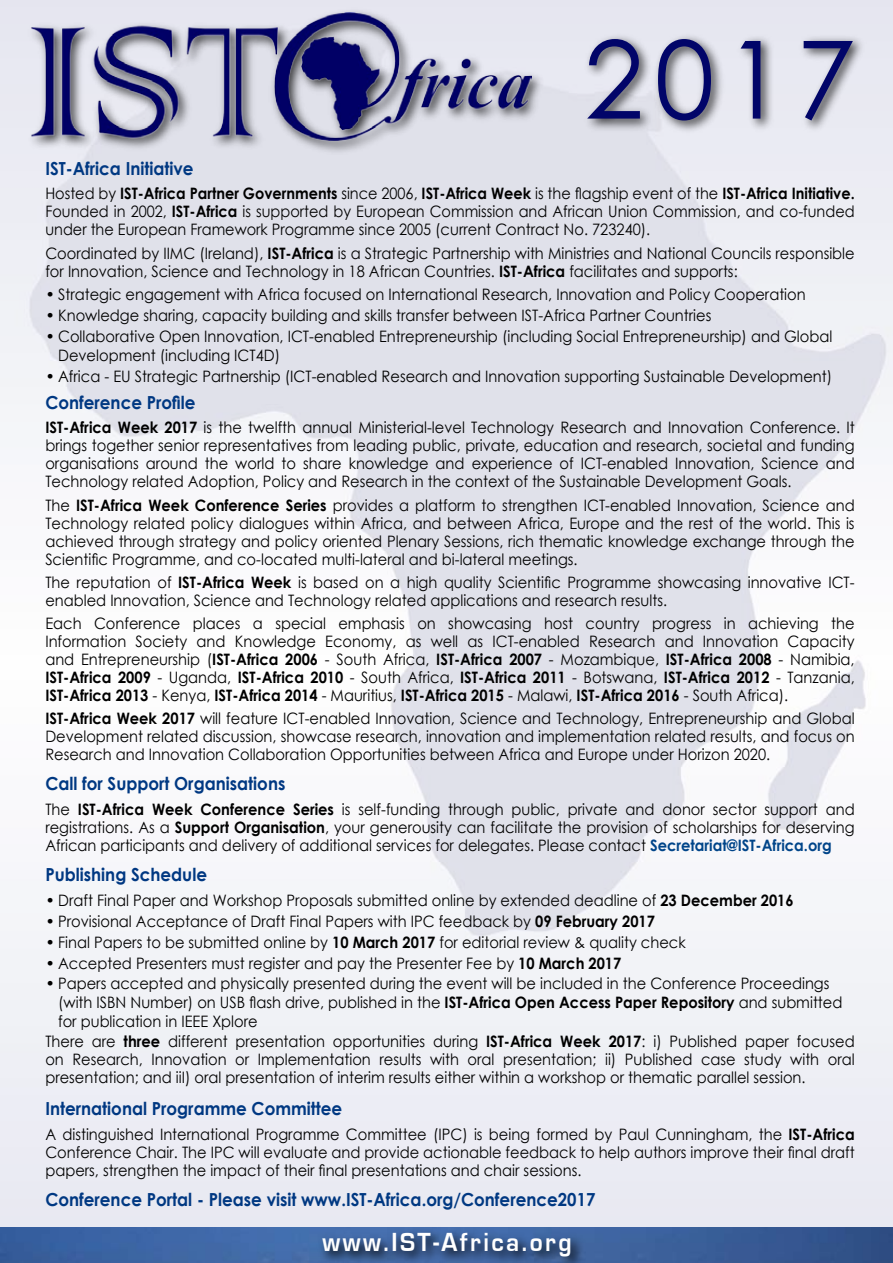
<style>
.page{position:relative;width:893px;height:1263px;background:#fff}
.page>*{position:absolute;margin:0;border:0;box-sizing:border-box;transform-origin:0 0}
.t1{font:108px "Century Gothic";color:#010569}
.t2{font:700 27px "Eurostile";letter-spacing:.1em;color:#fff;scale:.93 1}
.t3{font:700 18px "Century Gothic";color:#003882;scale:.93 1}
.t4{font:15.75px/18px "Century Gothic";color:#000;text-align:justify;scale:.93 1}
.t5{font:15.75px/18.8px "Century Gothic";color:#000}
.t6{font:15.75px/18px "Century Gothic";color:#000;text-align:justify;scale:.92 1}
.s1{font-weight:700}
.s2{font-weight:700;color:#004489}
</style>
<div class="page">
<div style="left:26px;top:7px;width:520px;height:149px;background:#000;opacity:.75"></div>
<img style="left:21px;top:13px;width:511px;height:127px">
<div style="left:582px;top:32px;width:285px;height:104px;background:#000;opacity:.75"></div>
<img style="left:0;top:1227px;width:893px;height:36px">
<svg style="left:317px;top:1227px;width:269px;height:36px"></svg>
<h1 class="t1" style="left:584px;top:4px;width:273px">2017</h1>
<p class="t3" style="left:45px;top:155px;width:161px">IST-Africa Initiative</p>
<p class="t6" style="left:45px;top:185px;width:881px">Hosted by <span class="s1">IST-Africa Partner Governments</span> since 2006, <span class="s1">IST-Africa Week</span> is the flagship event of the <span class="s1">IST-Africa Initiative.<br></span>Founded in 2002, <span class="s1">IST-Africa</span> is supported by European Commission and African Union Commission, and co-funded under the European Framework Programme since 2005 (current Contract No. 723240).</p>
<p class="t4" style="left:45px;top:244px;width:872px">Coordinated by IIMC (Ireland), <span class="s1">IST-Africa</span> is a Strategic Partnership with Ministries and National Councils responsible for Innovation, Science and Technology in 18 African Countries. <span class="s1">IST-Africa</span> facilitates and supports:</p>
<p class="t5" style="left:45px;top:285px;width:762px">• Strategic engagement with Africa focused on International Research, Innovation and Policy Cooperation</p>
<p class="t5" style="left:45px;top:306px;width:667px">• Knowledge sharing, capacity building and skills transfer between IST-Africa Partner Countries</p>
<p class="t5" style="left:58px;top:327px;width:776px;text-indent:-13px">• Collaborative Open Innovation, ICT-enabled Entrepreneurship (including Social Entrepreneurship) and Global<br>Development (including ICT4D)</p>
<p class="t5" style="left:45px;top:366px;width:788px">• Africa - EU Strategic Partnership (ICT-enabled Research and Innovation supporting Sustainable Development)</p>
<p class="t3" style="left:45px;top:389px;width:163px">Conference Profile</p>
<p class="t4" style="left:45px;top:418px;width:872px"><span class="s1">IST-Africa Week 2017</span> is the twelfth annual Ministerial-level Technology Research and Innovation Conference. It brings together senior representatives from leading public, private, education and research, societal and funding organisations around the world to share knowledge and experience of ICT-enabled Innovation, Science and Technology related Adoption, Policy and Research in the context of the Sustainable Development Goals.</p>
<p class="t4" style="left:45px;top:496px;width:872px">The <span class="s1">IST-Africa Week Conference Series</span> provides a platform to strengthen ICT-enabled Innovation, Science and Technology related policy dialogues within Africa, and between Africa, Europe and the rest of the world. This is achieved through strategy and policy oriented Plenary Sessions, rich thematic knowledge exchange through the Scientific Programme, and co-located multi-lateral and bi-lateral meetings.</p>
<p class="t4" style="left:45px;top:573px;width:872px">The reputation of <span class="s1">IST-Africa Week</span> is based on a high quality Scientific Programme showcasing innovative ICT&shy;enabled Innovation, Science and Technology related applications and research results.</p>
<p class="t4" style="left:45px;top:614px;width:872px">Each Conference places a special emphasis on showcasing host country progress in achieving the Information Society and Knowledge Economy, as well as ICT-enabled Research and Innovation Capacity and Entrepreneurship (<span class="s1">IST-Africa 2006</span> - South Africa, <span class="s1">IST-Africa 2007</span> - Mozambique, <span class="s1">IST-Africa 2008</span> - Namibia, <span class="s1">IST-Africa 2009</span> - Uganda, <span class="s1">IST-Africa 2010</span> - South Africa, <span class="s1">IST-Africa 2011</span> - Botswana, <span class="s1">IST-Africa 2012</span> - Tanzania, <span class="s1">IST-Africa 2013</span> - Kenya, <span class="s1">IST-Africa 2014</span> - Mauritius, <span class="s1">IST-Africa 2015</span> - Malawi, <span class="s1">IST-Africa 2016</span> - South Africa).</p>
<p class="t4" style="left:45px;top:709px;width:872px"><span class="s1">IST-Africa Week 2017</span> will feature ICT-enabled Innovation, Science and Technology, Entrepreneurship and Global Development related discussion, showcase research, innovation and implementation related results, and focus on Research and Innovation Collaboration Opportunities between Africa and Europe under Horizon 2020.</p>
<p class="t3" style="left:45px;top:770px;width:260px">Call for Support Organisations</p>
<p class="t4" style="left:45px;top:800px;width:872px">The <span class="s1">IST-Africa Week Conference Series</span> is self-funding through public, private and donor sector support and registrations. As a <span class="s1">Support Organisation</span>, your generousity can facilitate the provision of scholarships for deserving African participants and delivery of additional services for delegates. Please contact <span class="s2">Secretariat@IST-Africa.org</span></p>
<p class="t3" style="left:45px;top:860px;width:175px">Publishing Schedule</p>
<p class="t5" style="left:45px;top:890px;width:750px">• Draft Final Paper and Workshop Proposals submitted online by extended deadline of <span class="s1">23 December 2016</span></p>
<p class="t5" style="left:45px;top:911px;width:611px">• Provisional Acceptance of Draft Final Papers with IPC feedback by <span class="s1">09 February 2017</span></p>
<p class="t5" style="left:45px;top:932px;width:642px">• Final Papers to be submitted online by <span class="s1">10 March 2017</span> for editorial review &amp; quality check</p>
<p class="t5" style="left:45px;top:953px;width:577px">• Accepted Presenters must register and pay the Presenter Fee by <span class="s1">10 March 2017</span></p>
<p class="t5" style="left:45px;top:974px;width:786px">• Papers accepted and physically presented during the event will be included in the Conference Proceedings</p>
<p class="t4" style="left:58px;top:993px;width:845px">(with ISBN Number) on USB flash drive, published in the <span class="s1">IST-Africa Open Access Paper Repository</span> and submitted</p>
<p class="t4" style="left:58px;top:1012px;width:216px">for publication in IEEE Xplore</p>
<p class="t4" style="left:45px;top:1032px;width:872px">There are <span class="s1">three</span> different presentation opportunities during <span class="s1">IST-Africa Week 2017</span>: i) Published paper focused</p>
<p class="t4" style="left:45px;top:1050px;width:872px">on Research, Innovation or Implementation results with oral presentation; ii) Published case study with oral presentation; and iiI) oral presentation of interim results either within a workshop or thematic parallel session.</p>
<p class="t3" style="left:45px;top:1095px;width:321px">International Programme Committee</p>
<p class="t4" style="left:45px;top:1125px;width:872px">A distinguished International Programme Committee (IPC) is being formed by Paul Cunningham, the <span class="s1">IST-Africa </span>Conference Chair. The IPC will evaluate and provide actionable feedback to help authors improve their final draft papers, strengthen the impact of their final presentations and chair sessions.</p>
<p class="t3" style="left:45px;top:1186px;width:593px">Conference Portal - Please visit www.IST-Africa.org/Conference2017</p>
<h2 class="t2" style="left:322px;top:1228px;width:269px">www.IST-Africa.org</h2>
</div>
